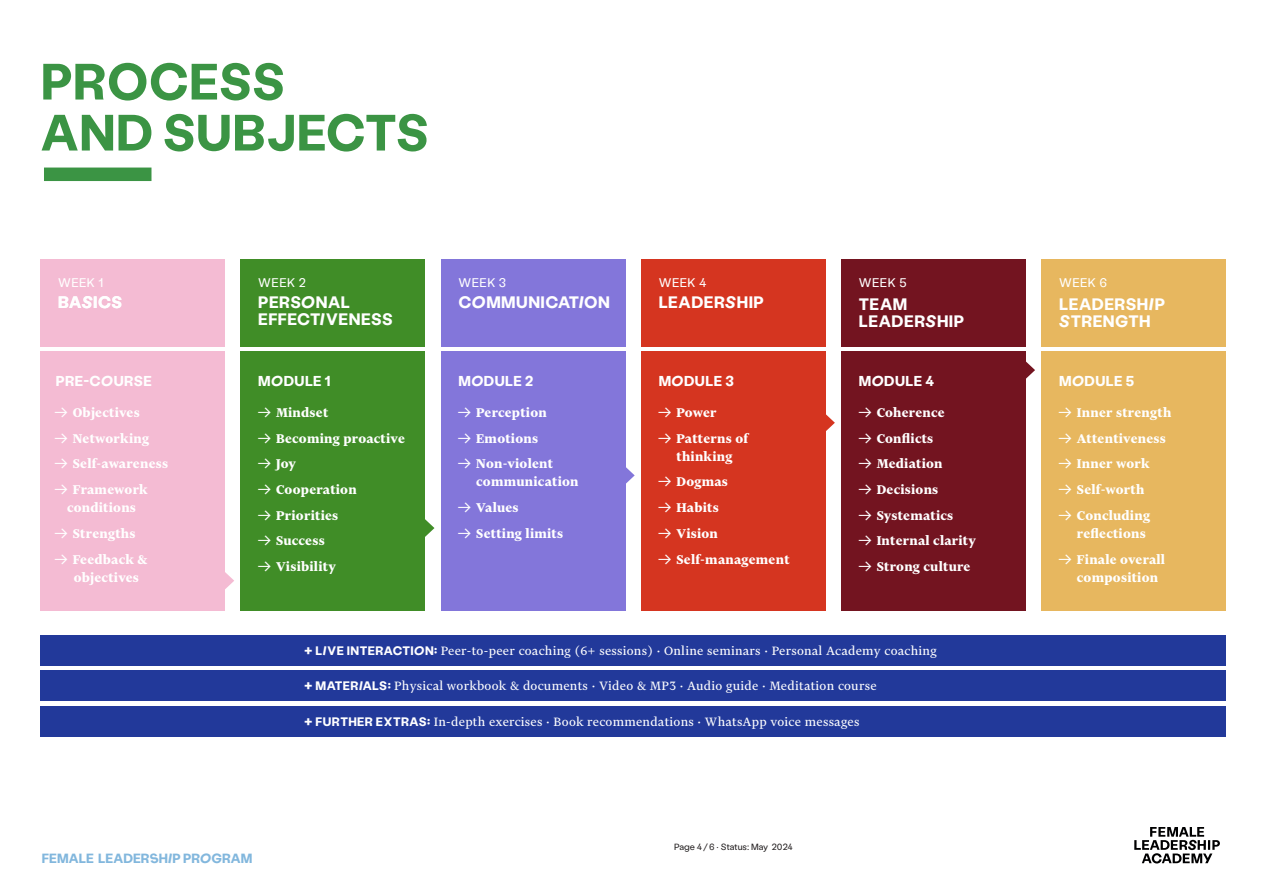
<style>
.page{position:relative;width:1263px;height:893px;background:#fff}
.page>*{position:absolute;margin:0;border:0;box-sizing:border-box;transform-origin:0 0}
.H1__Kapitel__-_Well{font:700 51px/51px "Labil Grotesk";letter-spacing:.01em;color:#3b9444}
.t1{font:700 16.65px/17.5px "Labil Grotesk";letter-spacing:.025em;color:#fff}
.t2{font:700 15px/18.1px "Financier Text";letter-spacing:.015em;color:#fff}
.t3{font:14.4px "Financier Text";letter-spacing:.015em;color:#fff}
.t4{font:700 14.4px "Labil Grotesk";letter-spacing:.025em;color:#fff}
.t5{font:700 13.35px "Labil Grotesk";color:#82b7dd}
.t6{font:12.6px "Labil Grotesk";letter-spacing:.03em;color:#fff}
.t7{font:9px "Labil Grotesk";letter-spacing:-.005em;color:#231f20}
.s1{font-family:"Labil Grotesk";font-weight:400}
.s2{font-family:"Labil Grotesk";font-weight:700;font-size:15px}
.s3{font-family:"Labil Grotesk";font-weight:700;font-size:12.3px}
.s4{font-family:"Financier Text"}
</style>
<div class="page">
<div style="left:41px;top:351px;width:184px;height:259px;background:#f4bbd3"></div>
<div style="left:41px;top:259px;width:184px;height:87px;background:#f4bbd3"></div>
<div style="left:241px;top:259px;width:184px;height:87px;background:#408d27"></div>
<div style="left:241px;top:351px;width:184px;height:259px;background:#408d27"></div>
<div style="left:441px;top:259px;width:184px;height:87px;background:#8376da"></div>
<div style="left:441px;top:351px;width:184px;height:259px;background:#8376da"></div>
<div style="left:641px;top:259px;width:184px;height:87px;background:#d53520"></div>
<div style="left:641px;top:351px;width:184px;height:259px;background:#d53520"></div>
<div style="left:841px;top:259px;width:185px;height:87px;background:#731420"></div>
<div style="left:841px;top:351px;width:185px;height:259px;background:#731420"></div>
<div style="left:1041px;top:259px;width:185px;height:87px;background:#e7b75f"></div>
<div style="left:1041px;top:351px;width:185px;height:259px;background:#e7b75f"></div>
<svg style="left:225px;top:572px;width:9px;height:17px"></svg>
<svg style="left:425px;top:519px;width:9px;height:18px"></svg>
<svg style="left:625px;top:466px;width:10px;height:19px"></svg>
<svg style="left:825px;top:413px;width:10px;height:19px"></svg>
<svg style="left:1026px;top:361px;width:9px;height:18px"></svg>
<div style="left:41px;top:635px;width:1185px;height:31px;background:#22399a"></div>
<div style="left:41px;top:671px;width:1185px;height:30px;background:#22399a"></div>
<div style="left:41px;top:706px;width:1185px;height:30px;background:#22399a"></div>
<div style="left:44px;top:168px;width:107px;height:13px;background:#3b9444"></div>
<svg style="left:1134px;top:827px;width:86px;height:36px"></svg>
<p class="H1__Kapitel__-_Well" style="left:41px;top:53px;width:389px">PROCESS<br>AND SUBJECTS</p>
<p class="t6" style="left:58px;top:274px;width:47px">WEEK 1</p>
<p class="t6" style="left:258px;top:274px;width:49px">WEEK 2</p>
<p class="t6" style="left:458px;top:274px;width:49px">WEEK 3</p>
<p class="t6" style="left:659px;top:274px;width:49px">WEEK 4</p>
<p class="t6" style="left:859px;top:274px;width:49px">WEEK 5</p>
<p class="t6" style="left:1059px;top:274px;width:50px">WEEK 6</p>
<p class="t1" style="left:58px;top:293px;width:65px">BASICS</p>
<p class="t1" style="left:258px;top:293px;width:136px;line-height:17px">PERSONAL<br>EFFECTIVENESS</p>
<p class="t1" style="left:458px;top:293px;width:153px">COMMUNICATION</p>
<p class="t1" style="left:659px;top:293px;width:107px">LEADERSHIP</p>
<p class="t1" style="left:859px;top:294px;width:107px">TEAM<br>LEADERSHIP</p>
<p class="t1" style="left:1059px;top:294px;width:107px">LEADERSHIP<br>STRENGTH</p>
<p class="t4" style="left:56px;top:371px;width:97px">PRE-COURSE</p>
<p class="t2" style="left:54px;top:403px;width:87px"><span class="s1">→</span> Objectives</p>
<p class="t2" style="left:54px;top:429px;width:96px"><span class="s1">→</span> Networking</p>
<p class="t2" style="left:54px;top:455px;width:115px"><span class="s1">→</span> Self-awareness</p>
<p class="t2" style="left:54px;top:480px;width:95px;text-align:center"><span class="s1">→</span> Framework conditions</p>
<p class="t2" style="left:54px;top:524px;width:83px"><span class="s1">→</span> Strengths</p>
<p class="t2" style="left:74px;top:550px;width:75px;text-indent:-20px"><span class="s1">→</span> Feedback &amp; objectives</p>
<p class="t4" style="left:258px;top:371px;width:74px">MODULE 1</p>
<p class="t2" style="left:257px;top:403px;width:72px"><span class="s1">→</span> Mindset</p>
<p class="t2" style="left:257px;top:429px;width:149px"><span class="s1">→</span> Becoming proactive</p>
<p class="t2" style="left:257px;top:455px;width:40px"><span class="s1">→</span> Joy</p>
<p class="t2" style="left:257px;top:480px;width:101px"><span class="s1">→</span> Cooperation</p>
<p class="t2" style="left:257px;top:506px;width:82px"><span class="s1">→</span> Priorities</p>
<p class="t2" style="left:257px;top:532px;width:69px"><span class="s1">→</span> Success</p>
<p class="t2" style="left:257px;top:558px;width:80px"><span class="s1">→</span> Visibility</p>
<p class="t4" style="left:458px;top:371px;width:76px">MODULE 2</p>
<p class="t2" style="left:458px;top:403px;width:91px"><span class="s1">→</span> Perception</p>
<p class="t2" style="left:458px;top:429px;width:82px"><span class="s1">→</span> Emotions</p>
<p class="t2" style="left:476px;top:455px;width:104px;text-indent:-19px"><span class="s1">→</span> Non-violent communication</p>
<p class="t2" style="left:458px;top:499px;width:63px"><span class="s1">→</span> Values</p>
<p class="t2" style="left:458px;top:524px;width:107px"><span class="s1">→</span> Setting limits</p>
<p class="t4" style="left:659px;top:371px;width:77px">MODULE 3</p>
<p class="t2" style="left:658px;top:403px;width:60px"><span class="s1">→</span> Power</p>
<p class="t2" style="left:658px;top:429px;width:92px;text-align:center"><span class="s1">→</span> Patterns of thinking</p>
<p class="t2" style="left:658px;top:473px;width:72px"><span class="s1">→</span> Dogmas</p>
<p class="t2" style="left:658px;top:499px;width:62px"><span class="s1">→</span> Habits</p>
<p class="t2" style="left:658px;top:524px;width:62px"><span class="s1">→</span> Vision</p>
<p class="t2" style="left:658px;top:550px;width:133px"><span class="s1">→</span> Self-management</p>
<p class="t4" style="left:859px;top:371px;width:77px">MODULE 4</p>
<p class="t2" style="left:858px;top:403px;width:88px"><span class="s1">→</span> Coherence</p>
<p class="t2" style="left:858px;top:429px;width:77px"><span class="s1">→</span> Conflicts</p>
<p class="t2" style="left:858px;top:455px;width:86px"><span class="s1">→</span> Mediation</p>
<p class="t2" style="left:858px;top:480px;width:82px"><span class="s1">→</span> Decisions</p>
<p class="t2" style="left:858px;top:506px;width:97px"><span class="s1">→</span> Systematics</p>
<p class="t2" style="left:858px;top:532px;width:119px"><span class="s1">→</span> Internal clarity</p>
<p class="t2" style="left:858px;top:558px;width:114px"><span class="s1">→</span> Strong culture</p>
<p class="t4" style="left:1059px;top:371px;width:77px">MODULE 5</p>
<p class="t2" style="left:1058px;top:403px;width:115px"><span class="s1">→</span> Inner strength</p>
<p class="t2" style="left:1058px;top:429px;width:109px"><span class="s1">→</span> Attentiveness</p>
<p class="t2" style="left:1058px;top:455px;width:93px"><span class="s1">→</span> Inner work</p>
<p class="t2" style="left:1058px;top:480px;width:88px"><span class="s1">→</span> Self-worth</p>
<p class="t2" style="left:1058px;top:506px;width:93px;text-align:right"><span class="s1">→</span> Concluding reflections</p>
<p class="t2" style="left:1077px;top:550px;width:90px;text-indent:-19px"><span class="s1">→</span> Finale overall composition</p>
<p class="t3" style="left:304px;top:643px;width:634px"><span class="s2">+</span> <span class="s3">LIVE INTERACTION:</span> Peer-to-peer coaching (6+ sessions) · Online seminars · Personal Academy coaching</p>
<p class="t3" style="left:304px;top:678px;width:574px"><span class="s2">+</span> <span class="s3">MATERIALS:</span> Physical workbook &amp; documents · Video &amp; MP3 · Audio guide · Meditation course</p>
<p class="t3" style="left:304px;top:714px;width:557px"><span class="s2">+</span> <span class="s3">FURTHER EXTRAS:</span> In-depth exercises · Book recommendations · WhatsApp voice messages</p>
<p class="t5" style="left:42px;top:849px;width:212px">FEMALE LEADERSHIP PROGRAM</p>
<p class="t7" style="left:674px;top:841px;width:120px">Page 4 / 6 <span class="s4">·</span> Status: May 2024</p>
</div>
